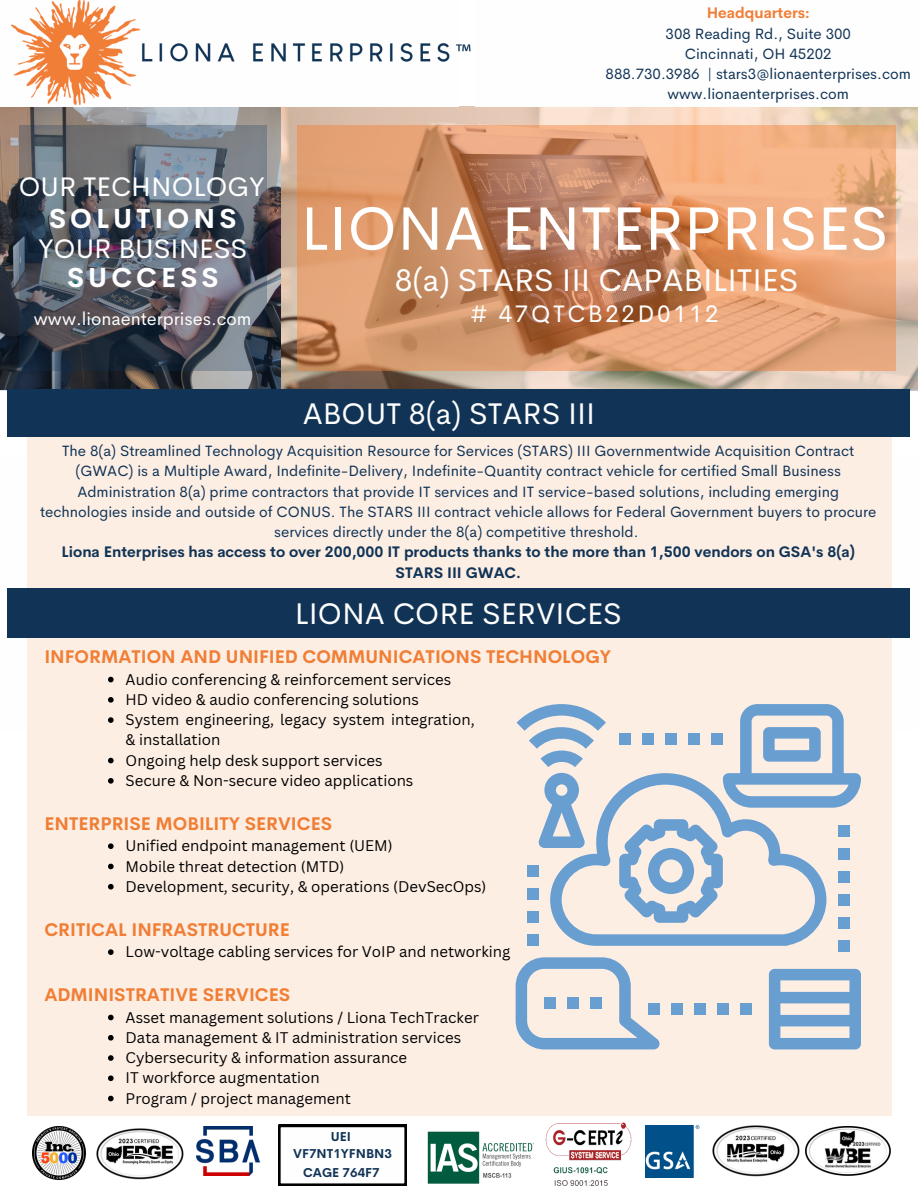
<style>
.page{position:relative;width:918px;height:1188px;background:#fff}
.page>*{position:absolute;margin:0;border:0;box-sizing:border-box;transform-origin:0 0}
.t1{font:61.5px "Cerebri Sans";color:#fff}
.t2{font:31.5px "Cerebri Sans";color:#fff}
.t3{font:30px "Cerebri Sans";color:#fefefe}
.t4{font:30px "Cerebri Sans";color:#fff}
.t5{font:27px "Cerebri Sans";color:#fff}
.t6{font:27px "Cerebri Sans";color:#fefefe}
.t7{font:700 27px "Cerebri Sans";letter-spacing:.155em;color:#fff}
.t8{font:700 27px "Cerebri Sans";letter-spacing:.155em;color:#fefefe}
.t9{font:24px "Cerebri Sans";letter-spacing:.105em;color:#fff}
.t10{font:700 18px "Cerebri Sans";color:#f07e35}
.t11{font:18px "Cerebri Sans";color:#fefefe}
.t12{font:15px/20.2px "Cerebri Sans";color:#113456;text-align:center}
.t13{font:15px/20.2px "Canva Sans";color:#000}
.t14{font:700 15px/20.2px "Cerebri Sans";color:#113456;text-align:center}
.t15{font:700 15px "Cerebri Sans";color:#f17e37}
.t16{font:700 12.6px/17.2px "Cerebri Sans";color:#113456;text-align:center}
</style>
<div class="page">
<svg style="left:0;top:107px;width:297px;height:283px;background:#656467"></svg>
<svg style="left:19px;top:126px;width:248px;height:245px;background:#585f6a"></svg>
<svg style="left:282px;top:107px;width:636px;height:282px;background:#d3bda9"></svg>
<svg style="left:297px;top:126px;width:598px;height:245px;background:#d6956c"></svg>
<img style="left:11px;top:0;width:460px;height:105px">
<div style="left:27px;top:437px;width:864px;height:679px;background:#fdeee4"></div>
<div style="left:8px;top:390px;width:901px;height:47px;background:#113456"></div>
<div style="left:8px;top:588px;width:901px;height:50px;background:#113456"></div>
<svg style="left:740px;top:704px;width:121px;height:104px"></svg>
<svg style="left:516px;top:957px;width:144px;height:92px"></svg>
<div style="left:544px;top:998px;width:12px;height:11px;background:#699ed1"></div>
<div style="left:567px;top:998px;width:12px;height:11px;background:#699ed1"></div>
<div style="left:590px;top:998px;width:12px;height:11px;background:#699ed1"></div>
<svg style="left:538px;top:777px;width:12px;height:71px"></svg>
<svg style="left:516px;top:704px;width:90px;height:63px"></svg>
<svg style="left:769px;top:969px;width:92px;height:80px"></svg>
<div style="left:619px;top:733px;width:12px;height:11px;background:#699ed1"></div>
<div style="left:642px;top:733px;width:12px;height:11px;background:#699ed1"></div>
<div style="left:665px;top:733px;width:12px;height:11px;background:#699ed1"></div>
<div style="left:688px;top:733px;width:12px;height:11px;background:#699ed1"></div>
<div style="left:711px;top:733px;width:12px;height:11px;background:#699ed1"></div>
<div style="left:838px;top:825px;width:11px;height:11px;background:#699ed1"></div>
<div style="left:838px;top:848px;width:11px;height:12px;background:#699ed1"></div>
<div style="left:838px;top:940px;width:11px;height:12px;background:#699ed1"></div>
<div style="left:740px;top:1003px;width:12px;height:12px;background:#699ed1"></div>
<div style="left:717px;top:1003px;width:12px;height:12px;background:#699ed1"></div>
<div style="left:694px;top:1003px;width:12px;height:12px;background:#699ed1"></div>
<div style="left:671px;top:1003px;width:12px;height:12px;background:#699ed1"></div>
<div style="left:648px;top:1003px;width:12px;height:12px;background:#699ed1"></div>
<div style="left:527px;top:934px;width:12px;height:12px;background:#699ed1"></div>
<div style="left:527px;top:911px;width:12px;height:12px;background:#699ed1"></div>
<div style="left:527px;top:888px;width:12px;height:12px;background:#699ed1"></div>
<div style="left:527px;top:865px;width:12px;height:12px;background:#699ed1"></div>
<div style="left:838px;top:917px;width:11px;height:12px;background:#699ed1"></div>
<div style="left:838px;top:894px;width:11px;height:12px;background:#699ed1"></div>
<div style="left:838px;top:871px;width:11px;height:12px;background:#699ed1"></div>
<svg style="left:550px;top:773px;width:276px;height:173px"></svg>
<svg style="left:108px;top:677px;width:6px;height:5px"></svg>
<svg style="left:108px;top:697px;width:6px;height:6px"></svg>
<svg style="left:108px;top:717px;width:6px;height:6px"></svg>
<svg style="left:108px;top:758px;width:6px;height:5px"></svg>
<svg style="left:108px;top:778px;width:6px;height:6px"></svg>
<svg style="left:108px;top:843px;width:6px;height:6px"></svg>
<svg style="left:108px;top:864px;width:6px;height:5px"></svg>
<svg style="left:108px;top:884px;width:6px;height:6px"></svg>
<svg style="left:108px;top:949px;width:6px;height:6px"></svg>
<svg style="left:108px;top:1015px;width:6px;height:5px"></svg>
<svg style="left:108px;top:1035px;width:6px;height:6px"></svg>
<svg style="left:108px;top:1055px;width:6px;height:6px"></svg>
<svg style="left:108px;top:1075px;width:6px;height:6px"></svg>
<svg style="left:108px;top:1096px;width:6px;height:5px"></svg>
<img style="left:96px;top:1128px;width:88px;height:52px">
<img style="left:32px;top:1126px;width:53px;height:53px">
<img style="left:196px;top:1126px;width:65px;height:50px">
<img style="left:712px;top:1125px;width:88px;height:52px">
<img style="left:805px;top:1126px;width:86px;height:50px">
<img style="left:645px;top:1126px;width:55px;height:51px">
<svg style="left:278px;top:1125px;width:129px;height:61px"></svg>
<img style="left:545px;top:1122px;width:87px;height:64px">
<img style="left:427px;top:1131px;width:107px;height:53px">
<h3 class="t5" style="left:19px;top:169px;width:248px">OUR TECHNOLOGY</h3>
<h3 class="t7" style="left:49px;top:201px;width:189px">SOLUTIONS</h3>
<h3 class="t6" style="left:38px;top:231px;width:211px">YOUR BUSINESS</h3>
<h3 class="t8" style="left:67px;top:260px;width:153px">SUCCESS</h3>
<p class="t11" style="left:34px;top:307px;width:219px">www.lionaenterprises.com</p>
<p class="t15" style="left:707px;top:3px;width:105px">Headquarters:</p>
<p class="t12" style="left:606px;top:23px;width:307px">308 Reading Rd., Suite 300<br>Cincinnati, OH 45202<br>888.730.3986 | stars3@lionaenterprises.com www.lionaenterprises.com</p>
<h1 class="t1" style="left:300px;top:188px;width:589px">LIONA ENTERPRISES</h1>
<h2 class="t2" style="left:395px;top:259px;width:405px">8(a) STARS III CAPABILITIES</h2>
<h3 class="t9" style="left:470px;top:298px;width:250px"># 47QTCB22D0112</h3>
<h3 class="t3" style="left:303px;top:394px;width:294px">ABOUT 8(a) STARS III</h3>
<p class="t12" style="left:40px;top:441px;width:838px">The 8(a) Streamlined Technology Acquisition Resource for Services (STARS) III Governmentwide Acquisition Contract (GWAC) is a Multiple Award, Indefinite-Delivery, Indefinite-Quantity contract vehicle for certified Small Business Administration 8(a) prime contractors that provide IT services and IT service-based solutions, including emerging technologies inside and outside of CONUS. The STARS III contract vehicle allows for Federal Government buyers to procure services directly under the 8(a) competitive threshold.</p>
<p class="t14" style="left:62px;top:542px;width:795px">Liona Enterprises has access to over 200,000 IT products thanks to the more than 1,500 vendors on GSA's 8(a)<br>STARS III GWAC.</p>
<h3 class="t4" style="left:295px;top:594px;width:328px">LIONA CORE SERVICES</h3>
<p class="t10" style="left:44px;top:645px;width:568px">INFORMATION AND UNIFIED COMMUNICATIONS TECHNOLOGY</p>
<p class="t13" style="left:126px;top:669px;width:351px">Audio conferencing &amp; reinforcement services HD video &amp; audio conferencing solutions System engineering, legacy system integration, &amp; installation<br>Ongoing help desk support services<br>Secure &amp; Non-secure video applications</p>
<p class="t10" style="left:44px;top:812px;width:289px">ENTERPRISE MOBILITY SERVICES</p>
<p class="t13" style="left:126px;top:835px;width:362px">Unified endpoint management (UEM)<br>Mobile threat detection (MTD)<br>Development, security, &amp; operations (DevSecOps)</p>
<p class="t10" style="left:44px;top:918px;width:247px">CRITICAL INFRASTRUCTURE</p>
<p class="t13" style="left:126px;top:941px;width:386px">Low-voltage cabling services for VoIP and networking</p>
<p class="t10" style="left:44px;top:983px;width:247px">ADMINISTRATIVE SERVICES</p>
<p class="t13" style="left:126px;top:1007px;width:355px">Asset management solutions / Liona TechTracker Data management &amp; IT administration services Cybersecurity &amp; information assurance<br>IT workforce augmentation<br>Program / project management</p>
<p class="t16" style="left:293px;top:1128px;width:100px">UEI<br>VF7NT1YFNBN3</p>
<p class="t16" style="left:303px;top:1164px;width:78px">CAGE 764F7</p>
</div>
